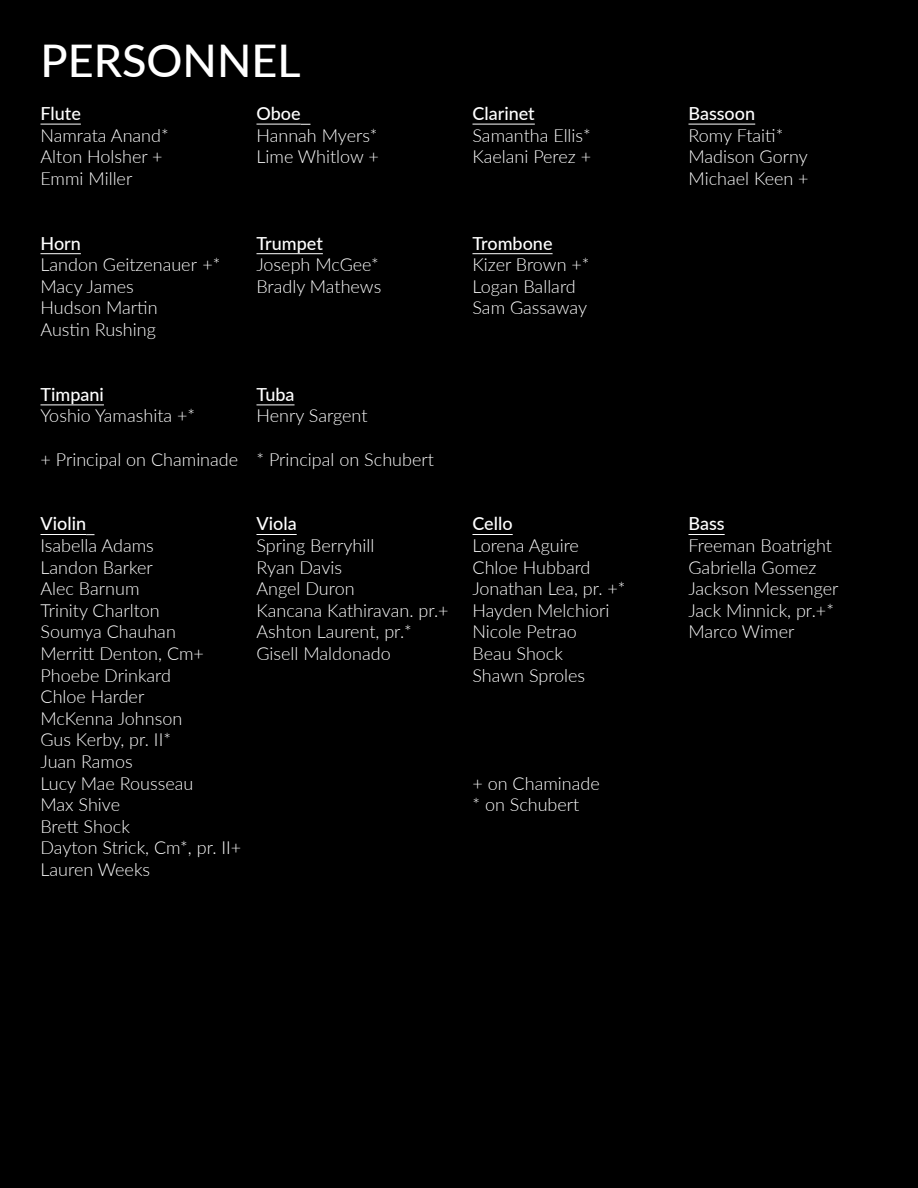
<style>
.page{position:relative;width:918px;height:1188px;background:#000}
.page>*{position:absolute;margin:0;border:0;box-sizing:border-box;transform-origin:0 0}
.t1{font:500 45px "Lato";color:#fff}
.t2{font:300 18px/21.6px "Lato";color:#fff}
.t3{font:500 18px "Lato";color:#fff}
</style>
<div class="page">
<hr style="left:40px;top:124px;width:41px;height:1px;background:#fff">
<hr style="left:256px;top:124px;width:45px;height:1px;background:#fff">
<hr style="left:472px;top:124px;width:63px;height:1px;background:#fff">
<hr style="left:688px;top:124px;width:67px;height:1px;background:#fff">
<hr style="left:40px;top:253px;width:41px;height:1px;background:#fff">
<hr style="left:256px;top:253px;width:67px;height:1px;background:#fff">
<hr style="left:472px;top:253px;width:81px;height:1px;background:#fff">
<hr style="left:40px;top:404px;width:64px;height:1px;background:#fff">
<hr style="left:256px;top:404px;width:39px;height:1px;background:#fff">
<hr style="left:40px;top:534px;width:46px;height:1px;background:#fff">
<hr style="left:256px;top:534px;width:41px;height:1px;background:#fff">
<hr style="left:472px;top:534px;width:41px;height:1px;background:#fff">
<hr style="left:688px;top:534px;width:37px;height:1px;background:#fff">
<h1 class="t1" style="left:40px;top:28px;width:262px">PERSONNEL</h1>
<p class="t3" style="left:40px;top:100px;width:42px">Flute</p>
<p class="t3" style="left:256px;top:100px;width:46px">Oboe</p>
<p class="t3" style="left:472px;top:100px;width:64px">Clarinet</p>
<p class="t3" style="left:688px;top:100px;width:68px">Bassoon</p>
<p class="t2" style="left:40px;top:124px;width:130px">Namrata Anand*</p>
<p class="t2" style="left:256px;top:124px;width:122px">Hannah Myers*</p>
<p class="t2" style="left:472px;top:124px;width:120px">Samantha Ellis*</p>
<p class="t2" style="left:688px;top:124px;width:96px">Romy Ftaiti*</p>
<p class="t2" style="left:40px;top:145px;width:124px">Alton Holsher +</p>
<p class="t2" style="left:256px;top:145px;width:124px">Lime Whitlow +</p>
<p class="t2" style="left:472px;top:145px;width:120px">Kaelani Perez +</p>
<p class="t2" style="left:688px;top:145px;width:121px">Madison Gorny</p>
<p class="t2" style="left:40px;top:167px;width:93px">Emmi Miller</p>
<p class="t2" style="left:688px;top:167px;width:122px">Michael Keen +</p>
<p class="t3" style="left:40px;top:230px;width:42px">Horn</p>
<p class="t3" style="left:256px;top:230px;width:68px">Trumpet</p>
<p class="t3" style="left:472px;top:230px;width:82px">Trombone</p>
<p class="t2" style="left:40px;top:253px;width:182px">Landon Geitzenauer +*</p>
<p class="t2" style="left:256px;top:253px;width:124px">Joseph McGee*</p>
<p class="t2" style="left:472px;top:253px;width:119px">Kizer Brown +*</p>
<p class="t2" style="left:40px;top:275px;width:95px">Macy James</p>
<p class="t2" style="left:256px;top:275px;width:126px">Bradly Mathews</p>
<p class="t2" style="left:472px;top:275px;width:105px">Logan Ballard</p>
<p class="t2" style="left:40px;top:296px;width:119px">Hudson Martin</p>
<p class="t2" style="left:472px;top:296px;width:116px">Sam Gassaway</p>
<p class="t2" style="left:40px;top:318px;width:117px">Austin Rushing</p>
<p class="t3" style="left:40px;top:381px;width:65px">Timpani</p>
<p class="t3" style="left:256px;top:381px;width:40px">Tuba</p>
<p class="t2" style="left:40px;top:404px;width:156px">Yoshio Yamashita +*</p>
<p class="t2" style="left:256px;top:404px;width:113px">Henry Sargent</p>
<p class="t2" style="left:40px;top:448px;width:395px">+ Principal on Chaminade * Principal on Schubert</p>
<p class="t3" style="left:40px;top:511px;width:47px">Violin</p>
<p class="t3" style="left:256px;top:511px;width:42px">Viola</p>
<p class="t3" style="left:472px;top:511px;width:42px">Cello</p>
<p class="t3" style="left:688px;top:511px;width:38px">Bass</p>
<p class="t2" style="left:41px;top:534px;width:115px">Isabella Adams</p>
<p class="t2" style="left:257px;top:534px;width:119px">Spring Berryhill</p>
<p class="t2" style="left:473px;top:534px;width:108px">Lorena Aguire</p>
<p class="t2" style="left:689px;top:534px;width:145px">Freeman Boatright</p>
<p class="t2" style="left:41px;top:556px;width:114px">Landon Barker</p>
<p class="t2" style="left:257px;top:556px;width:87px">Ryan Davis</p>
<p class="t2" style="left:473px;top:556px;width:120px">Chloe Hubbard</p>
<p class="t2" style="left:689px;top:556px;width:130px">Gabriella Gomez</p>
<p class="t2" style="left:41px;top:577px;width:101px">Alec Barnum</p>
<p class="t2" style="left:257px;top:577px;width:100px">Angel Duron</p>
<p class="t2" style="left:473px;top:577px;width:155px">Jonathan Lea, pr. +*</p>
<p class="t2" style="left:689px;top:577px;width:152px">Jackson Messenger</p>
<p class="t2" style="left:41px;top:599px;width:121px">Trinity Charlton</p>
<p class="t2" style="left:257px;top:599px;width:194px">Kancana Kathiravan. pr.+</p>
<p class="t2" style="left:473px;top:599px;width:138px">Hayden Melchiori</p>
<p class="t2" style="left:689px;top:599px;width:147px">Jack Minnick, pr.+*</p>
<p class="t2" style="left:41px;top:620px;width:137px">Soumya Chauhan</p>
<p class="t2" style="left:257px;top:620px;width:157px">Ashton Laurent, pr.*</p>
<p class="t2" style="left:473px;top:620px;width:106px">Nicole Petrao</p>
<p class="t2" style="left:689px;top:620px;width:107px">Marco Wimer</p>
<p class="t2" style="left:41px;top:642px;width:165px">Merritt Denton, Cm+</p>
<p class="t2" style="left:257px;top:642px;width:136px">Gisell Maldonado</p>
<p class="t2" style="left:473px;top:642px;width:92px">Beau Shock</p>
<p class="t2" style="left:41px;top:664px;width:132px">Phoebe Drinkard</p>
<p class="t2" style="left:473px;top:664px;width:114px">Shawn Sproles</p>
<p class="t2" style="left:41px;top:685px;width:154px">Chloe Harder<br>McKenna Johnson<br>Gus Kerby, pr. II*<br>Juan Ramos<br>Lucy Mae Rousseau</p>
<p class="t2" style="left:473px;top:772px;width:129px">+ on Chaminade</p>
<p class="t2" style="left:41px;top:793px;width:81px">Max Shive</p>
<p class="t2" style="left:473px;top:793px;width:108px">* on Schubert</p>
<p class="t2" style="left:41px;top:815px;width:202px">Brett Shock<br>Dayton Strick, Cm*, pr. II+<br>Lauren Weeks</p>
</div>
